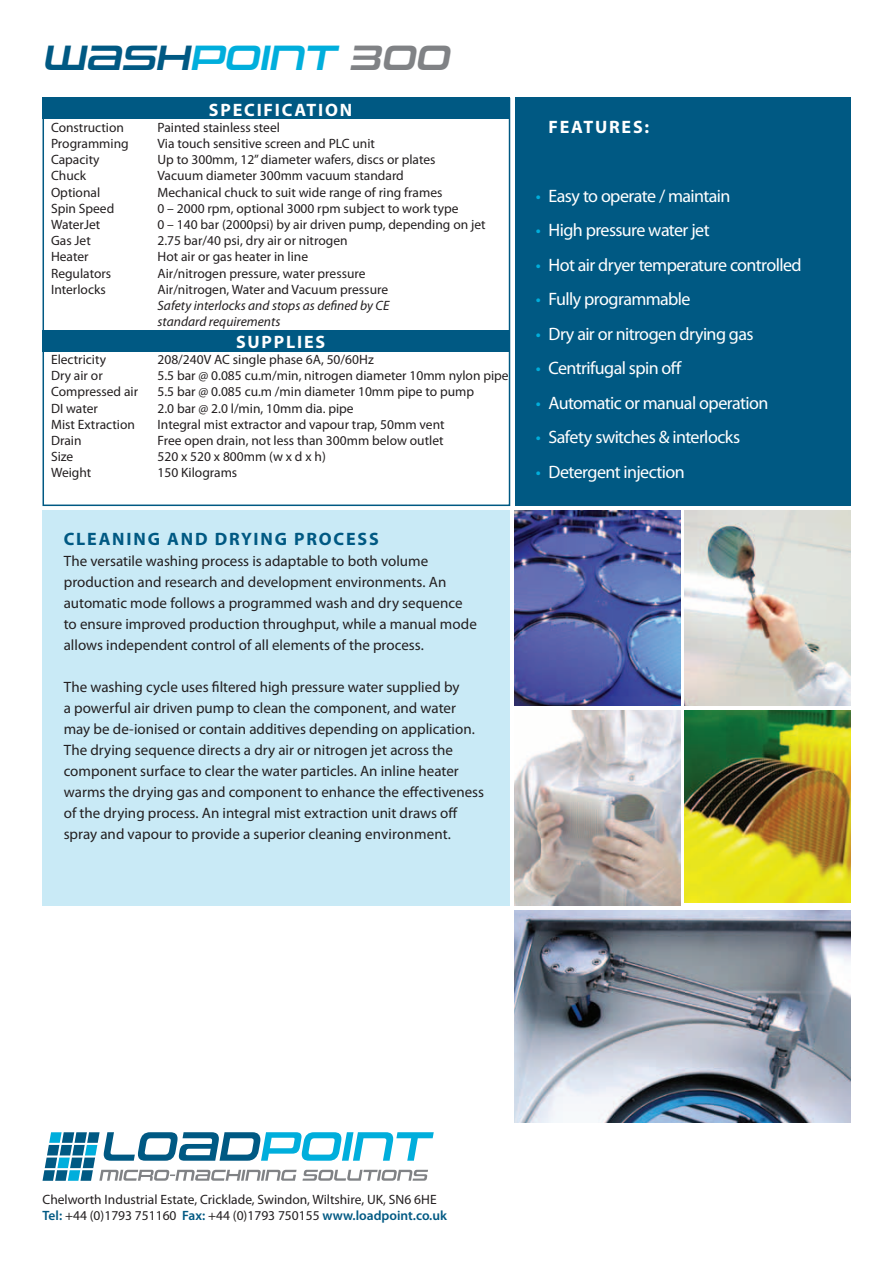
<style>
.page{position:relative;width:893px;height:1263px;background:#fff}
.page>*{position:absolute;margin:0;border:0;box-sizing:border-box;transform-origin:0 0}
.t1{font:italic 36px "Uniwars Sb";color:#00aedc}
.t2{font:18px "Myriad Pro";letter-spacing:-.035em;color:#fff}
.t3{font:700 18px "Myriad Pro";letter-spacing:.1em;color:#fff}
.t4{font:700 18px "Myriad Pro";letter-spacing:.1em;color:#005983}
.t5{font:15px/21px "Myriad Pro";color:#231f20}
.t6{font:13.5px/16.2px "Myriad Pro";color:#231f20}
.t7{font:italic 13.5px/16.2px "Myriad Pro";color:#231f20}
.s1{color:#005983}
.s2{color:#808285}
.s3{color:#00aedc}
.s4{font-weight:600;color:#005983}
</style>
<div class="page">
<div style="left:43px;top:510px;width:467px;height:396px;background:#c9eaf6"></div>
<div style="left:43px;top:330px;width:467px;height:21px;background:#005983"></div>
<div style="left:43px;top:98px;width:467px;height:21px;background:#005983"></div>
<svg style="left:43px;top:1132px;width:391px;height:49px"></svg>
<div style="left:514px;top:98px;width:336px;height:408px;background:#005983"></div>
<img style="left:514px;top:510px;width:166px;height:196px">
<img style="left:685px;top:710px;width:165px;height:193px">
<img style="left:685px;top:510px;width:165px;height:196px">
<img style="left:514px;top:710px;width:166px;height:195px">
<img style="left:514px;top:910px;width:336px;height:213px">
<h1 class="t1" style="left:43px;top:36px;width:408px"><span class="s1">WASH</span>POINT <span class="s2">300</span></h1>
<h2 class="t3" style="left:209px;top:98px;width:145px">SPECIFICATION</h2>
<p class="t6" style="left:51px;top:119px;width:75px">Construction</p>
<p class="t6" style="left:158px;top:119px;width:124px">Painted stainless steel</p>
<p class="t6" style="left:51px;top:135px;width:79px">Programming</p>
<p class="t6" style="left:158px;top:135px;width:219px">Via touch sensitive screen and PLC unit</p>
<p class="t6" style="left:51px;top:151px;width:50px">Capacity</p>
<p class="t6" style="left:158px;top:151px;width:280px">Up to 300mm, 12” diameter wafers, discs or plates</p>
<p class="t6" style="left:51px;top:168px;width:37px">Chuck</p>
<p class="t6" style="left:158px;top:168px;width:248px">Vacuum diameter 300mm vacuum standard</p>
<p class="t6" style="left:51px;top:184px;width:51px">Optional</p>
<p class="t6" style="left:158px;top:184px;width:286px">Mechanical chuck to suit wide range of ring frames</p>
<p class="t6" style="left:51px;top:200px;width:65px">Spin Speed</p>
<p class="t6" style="left:158px;top:200px;width:303px">0 – 2000 rpm, optional 3000 rpm subject to work type</p>
<p class="t6" style="left:51px;top:216px;width:51px">WaterJet</p>
<p class="t6" style="left:158px;top:216px;width:330px">0 – 140 bar (2000psi) by air driven pump, depending on jet</p>
<p class="t6" style="left:51px;top:232px;width:41px">Gas Jet</p>
<p class="t6" style="left:158px;top:232px;width:192px">2.75 bar/40 psi, dry air or nitrogen</p>
<p class="t6" style="left:51px;top:249px;width:39px">Heater</p>
<p class="t6" style="left:158px;top:249px;width:152px">Hot air or gas heater in line</p>
<p class="t6" style="left:51px;top:265px;width:62px">Regulators</p>
<p class="t6" style="left:158px;top:265px;width:209px">Air/nitrogen pressure, water pressure</p>
<p class="t6" style="left:51px;top:281px;width:56px">Interlocks</p>
<p class="t6" style="left:158px;top:281px;width:232px">Air/nitrogen, Water and Vacuum pressure</p>
<p class="t7" style="left:158px;top:297px;width:233px">Safety interlocks and stops as defined by CE standard requirements</p>
<h2 class="t3" style="left:236px;top:330px;width:91px">SUPPLIES</h2>
<p class="t6" style="left:51px;top:351px;width:57px">Electricity</p>
<p class="t6" style="left:158px;top:351px;width:218px">208/240V AC single phase 6A, 50/60Hz</p>
<p class="t6" style="left:51px;top:367px;width:53px">Dry air or</p>
<p class="t6" style="left:158px;top:367px;width:353px">5.5 bar @ 0.085 cu.m/min, nitrogen diameter 10mm nylon pipe</p>
<p class="t6" style="left:51px;top:384px;width:89px">Compressed air</p>
<p class="t6" style="left:158px;top:384px;width:318px">5.5 bar @ 0.085 cu.m /min diameter 10mm pipe to pump</p>
<p class="t6" style="left:51px;top:400px;width:48px">DI water</p>
<p class="t6" style="left:158px;top:400px;width:198px">2.0 bar @ 2.0 l/min, 10mm dia. pipe</p>
<p class="t6" style="left:51px;top:416px;width:85px">Mist Extraction</p>
<p class="t6" style="left:158px;top:416px;width:289px">Integral mist extractor and vapour trap, 50mm vent</p>
<p class="t6" style="left:51px;top:432px;width:32px">Drain</p>
<p class="t6" style="left:158px;top:432px;width:288px">Free open drain, not less than 300mm below outlet</p>
<p class="t6" style="left:51px;top:448px;width:24px">Size</p>
<p class="t6" style="left:158px;top:448px;width:170px">520 x 520 x 800mm (w x d x h)</p>
<p class="t6" style="left:51px;top:465px;width:42px">Weight</p>
<p class="t6" style="left:158px;top:465px;width:81px">150 Kilograms</p>
<h2 class="t4" style="left:64px;top:527px;width:316px">CLEANING AND DRYING PROCESS</h2>
<p class="t5" style="left:64px;top:550px;width:415px">The versatile washing process is adaptable to both volume production and research and development environments. An automatic mode follows a programmed wash and dry sequence to ensure improved production throughput, while a manual mode allows independent control of all elements of the process.</p>
<p class="t5" style="left:64px;top:676px;width:422px">The washing cycle uses filtered high pressure water supplied by<br>a powerful air driven pump to clean the component, and water may be de-ionised or contain additives depending on application.<br>The drying sequence directs a dry air or nitrogen jet across the component surface to clear the water particles. An inline heater warms the drying gas and component to enhance the effectiveness of the drying process. An integral mist extraction unit draws off spray and vapour to provide a superior cleaning environment.</p>
<h2 class="t3" style="left:549px;top:115px;width:102px">FEATURES:</h2>
<h2 class="t2" style="left:536px;top:184px;width:196px"><span class="s3">•</span> Easy to operate / maintain</h2>
<h2 class="t2" style="left:536px;top:219px;width:175px"><span class="s3">•</span> High pressure water jet</h2>
<h2 class="t2" style="left:536px;top:253px;width:267px"><span class="s3">•</span> Hot air dryer temperature controlled</h2>
<h2 class="t2" style="left:536px;top:288px;width:156px"><span class="s3">•</span> Fully programmable</h2>
<h2 class="t2" style="left:536px;top:322px;width:219px"><span class="s3">•</span> Dry air or nitrogen drying gas</h2>
<h2 class="t2" style="left:536px;top:357px;width:148px"><span class="s3">•</span> Centrifugal spin off</h2>
<h2 class="t2" style="left:536px;top:391px;width:234px"><span class="s3">•</span> Automatic or manual operation</h2>
<h2 class="t2" style="left:536px;top:426px;width:206px"><span class="s3">•</span> Safety switches &amp; interlocks</h2>
<h2 class="t2" style="left:536px;top:460px;width:151px"><span class="s3">•</span> Detergent injection</h2>
<p class="t6" style="left:43px;top:1191px;width:406px">Chelworth Industrial Estate, Cricklade, Swindon, Wiltshire, UK, SN6 6HE<br><span class="s4">Tel:</span> +44 (0)1793 751160 <span class="s4">Fax:</span> +44 (0)1793 750155 <span class="s4">www.loadpoint.co.uk</span></p>
</div>
